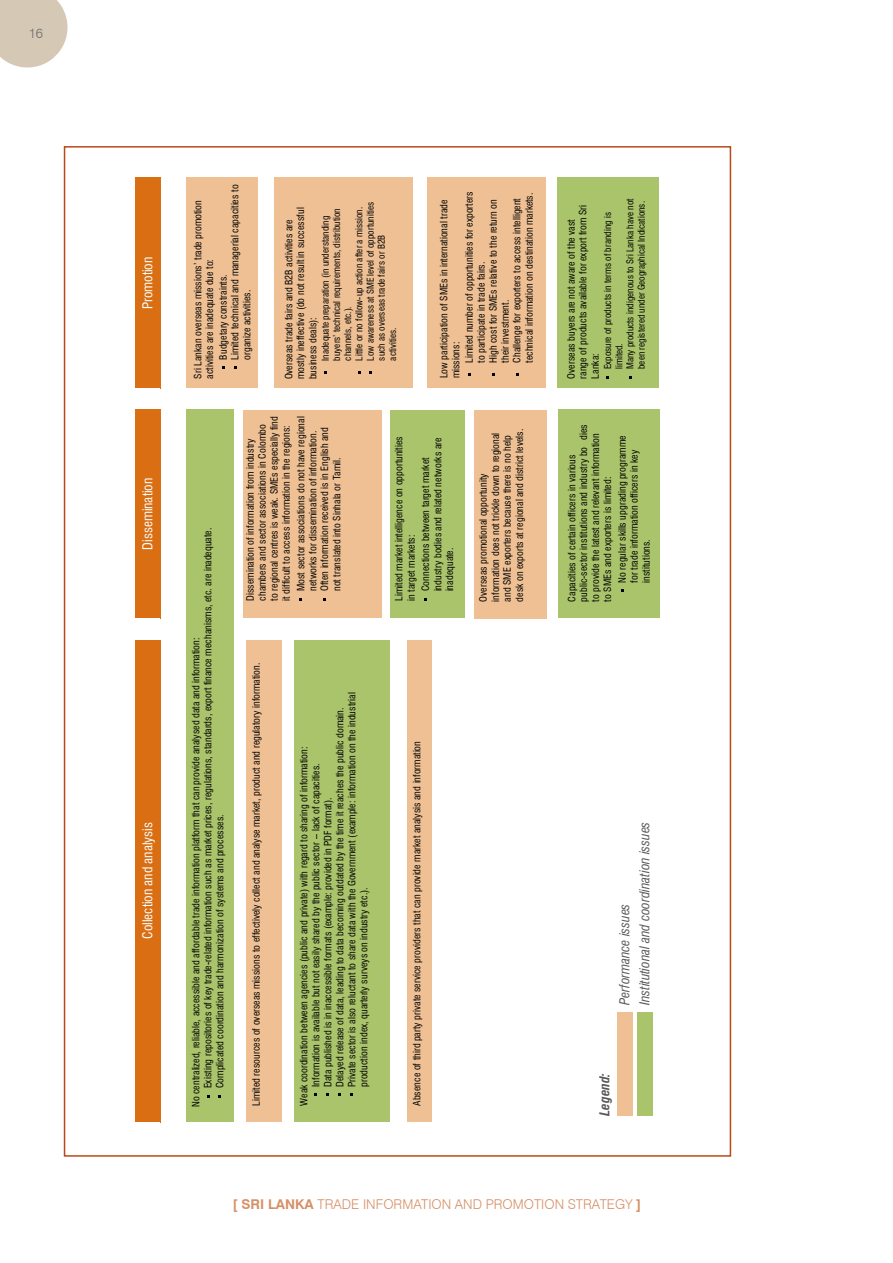
<style>
.page{position:relative;width:893px;height:1263px;background:#fff}
.page>*{position:absolute;margin:0;border:0;box-sizing:border-box;transform-origin:0 0}
.t1{font:300 13.5px "Swiss 721 BT";color:#d69067}
.t2{font:300 13.5px "Swiss 721 BT";color:#706f6f}
.t3{font:italic condensed 13.35px/20px "Swiss 721 BT";letter-spacing:-.01em;color:#595959}
.t4{font:condensed 13.35px "Swiss 721 BT";letter-spacing:-.005em;color:#fff}
.t5{font:italic 700 condensed 13.35px "Swiss 721 BT";color:#595959}
.t6{font:condensed 9.9px/12px "Swiss 721 BT";letter-spacing:.005em;color:#000}
.t7{font:condensed 9.3px/11.2px "Swiss 721 BT";letter-spacing:.005em;color:#000}
.s1{font-weight:700}
</style>
<div class="page">
<svg style="left:0;top:0;width:68px;height:68px;background:#dacfbf"></svg>
<div style="left:617px;top:1012px;width:16px;height:103px;background:#eec094"></div>
<div style="left:637px;top:1012px;width:16px;height:103px;background:#aac46c"></div>
<div style="left:186px;top:409px;width:48px;height:712px;background:#aac46c"></div>
<div style="left:243px;top:410px;width:139px;height:207px;background:#eec094"></div>
<div style="left:294px;top:640px;width:96px;height:481px;background:#aac46c"></div>
<div style="left:246px;top:640px;width:36px;height:481px;background:#eec094"></div>
<div style="left:390px;top:410px;width:75px;height:207px;background:#aac46c"></div>
<div style="left:187px;top:177px;width:71px;height:211px;background:#eec094"></div>
<div style="left:274px;top:177px;width:138px;height:211px;background:#eec094"></div>
<div style="left:558px;top:177px;width:101px;height:211px;background:#aac46c"></div>
<div style="left:428px;top:177px;width:118px;height:211px;background:#eec094"></div>
<div style="left:474px;top:410px;width:72px;height:208px;background:#eec094"></div>
<div style="left:558px;top:410px;width:101px;height:208px;background:#aac46c"></div>
<div style="left:407px;top:640px;width:25px;height:481px;background:#eec094"></div>
<div style="left:136px;top:640px;width:24px;height:481px;background:#d96e12"></div>
<div style="left:136px;top:409px;width:24px;height:209px;background:#d96e12"></div>
<div style="left:136px;top:177px;width:24px;height:211px;background:#d96e12"></div>
<hr style="left:135px;top:640px;width:1px;height:481px;background:#d96e12">
<hr style="left:135px;top:409px;width:1px;height:209px;background:#d96e12">
<hr style="left:135px;top:177px;width:1px;height:211px;background:#d96e12">
<hr style="left:160px;top:640px;width:1px;height:482px;background:#d96e12">
<hr style="left:160px;top:409px;width:1px;height:210px;background:#d96e12">
<hr style="left:160px;top:177px;width:1px;height:212px;background:#d96e12">
<h1 class="t2" style="left:29px;top:25px;width:16px">16</h1>
<p class="t4" style="left:140px;top:309px;width:54px;rotate:-90deg">Promotion</p>
<p class="t4" style="left:140px;top:549px;width:73px;rotate:-90deg">Dissemination</p>
<p class="t4" style="left:140px;top:939px;width:118px;rotate:-90deg">Collection and analysis</p>
<p class="t6" style="left:217px;top:360px;width:176px;rotate:-90deg">Budgetary constraints.<br>Limited technical and managerial capacities to organize activities.</p>
<p class="t6" style="left:192px;top:379px;width:180px;rotate:-90deg">Sri Lankan overseas missions’ trade promotion activities are inadequate due to:</p>
<p class="t6" style="left:438px;top:378px;width:180px;rotate:-90deg">Low participation of SMEs in international trade missions:</p>
<p class="t6" style="left:463px;top:363px;width:172px;rotate:-90deg">Limited number of opportunities for exporters to participate in trade fairs.<br>High cost for SMEs relative to the return on their investment.<br>Challenge for exporters to access intelligent technical information on destination markets.</p>
<p class="t6" style="left:283px;top:379px;width:174px;rotate:-90deg">Overseas trade fairs and B2B activities are mostly ineffective (do not result in successful business deals):</p>
<p class="t7" style="left:320px;top:361px;width:160px;rotate:-90deg">Inadequate preparation (in understanding buyers’ technical requirements, distribution channels, etc.).<br>Little or no follow-up action after a mission.<br>Low awareness at SME level of opportunities such as overseas trade fairs or B2B activities.</p>
<p class="t6" style="left:565px;top:379px;width:175px;rotate:-90deg">Overseas buyers are not aware of the vast range of products available for export from Sri<br>Lanka:</p>
<p class="t7" style="left:602px;top:369px;width:172px;rotate:-90deg">Exposure of products in terms of branding is limited.<br>Many products indigenous to Sri Lanka have not been registered under Geographical Indications.</p>
<p class="t6" style="left:190px;top:1088px;width:562px;text-indent:-19px;rotate:-90deg">No centralized, reliable, accessible and affordable trade information platform that can provide analysed data and information:<br>Existing repositories of key trade-related information such as market prices, regulations, standards, export finance mechanisms, etc. are inadequate.<br>Complicated coordination and harmonization of systems and processes.</p>
<p class="t6" style="left:244px;top:601px;width:186px;rotate:-90deg">Dissemination of information from industry chambers and sector associations in Colombo to regional centres is weak. SMEs especially find it difficult to access information in the regions:</p>
<p class="t6" style="left:295px;top:591px;width:176px;rotate:-90deg">Most sector associations do not have regional networks for dissemination of information.<br>Often information received is in English and not translated into Sinhala or Tamil.</p>
<p class="t6" style="left:250px;top:1106px;width:445px;rotate:-90deg">Limited resources of overseas missions to effectively collect and analyse market, product and regulatory information.</p>
<p class="t6" style="left:298px;top:1087px;width:396px;text-indent:-19px;rotate:-90deg">Weak coordination between agencies (public and private) with regard to sharing of information:<br>Information is available but not easily shared by the public sector – lack of capacities.<br>Data published is in inaccessible formats (example: provided in PDF format).<br>Delayed release of data, leading to data becoming outdated by the time it reaches the public domain.<br>Private sector is also reluctant to share data with the Government (example: information on the industrial production index, quarterly surveys on industry etc.).</p>
<p class="t6" style="left:393px;top:601px;width:166px;rotate:-90deg">Limited market intelligence on opportunities in target markets:</p>
<p class="t6" style="left:420px;top:591px;width:155px;rotate:-90deg">Connections between target market industry bodies and related networks are inadequate.</p>
<p class="t6" style="left:477px;top:602px;width:174px;rotate:-90deg">Overseas promotional opportunity information does not trickle down to regional and SME exporters because there is no help desk on exports at regional and district levels.</p>
<p class="t6" style="left:566px;top:602px;width:178px;rotate:-90deg">Capacities of certain officers in various public-sector institutions and industry bo dies to provide the latest and relevant information to SMEs and exporters is limited:</p>
<p class="t6" style="left:616px;top:583px;width:149px;rotate:-90deg">No regular skills upgrading programme for trade information officers in key institutions.</p>
<p class="t6" style="left:411px;top:1106px;width:366px;rotate:-90deg">Absence of third party private service providers that can provide market analysis and information</p>
<p class="t3" style="left:615px;top:1005px;width:185px;rotate:-90deg">Performance issues<br>Institutional and coordination issues</p>
<p class="t5" style="left:597px;top:1115px;width:44px;rotate:-90deg">Legend:</p>
<h1 class="t1" style="left:232px;top:1196px;width:410px"><span class="s1">[ SRI LANKA</span> TRADE INFORMATION AND PROMOTION STRATEGY <span class="s1">]</span></h1>
</div>
